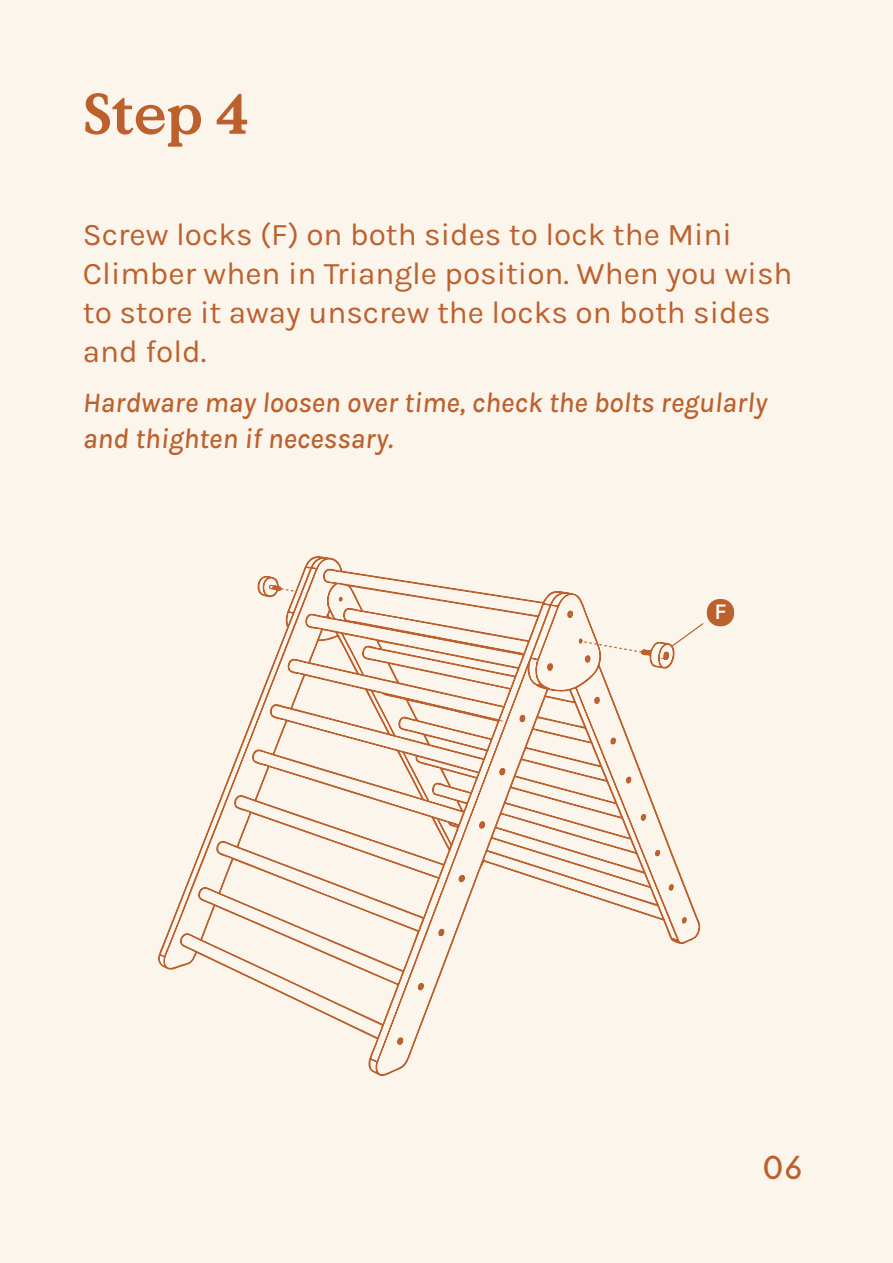
<style>
.page{position:relative;width:893px;height:1263px;background:#fcf5ec}
.page>*{position:absolute;margin:0;border:0;box-sizing:border-box;transform-origin:0 0}
.t1{font:700 57px "Value Serif Pro";color:#bc612d}
.t2{font:500 33px "Simpel";color:#bc612d}
.t3{font:31.5px/39px "Karla";color:#bc612d}
.t4{font:italic 500 28.5px/36px "Karla";color:#bc612d}
.t5{font:600 22.5px "Karla";color:#fff}
</style>
<div class="page">
<svg style="left:159px;top:556px;width:542px;height:520px"></svg>
<svg style="left:158px;top:953px;width:11px;height:15px"></svg>
<svg style="left:338px;top:596px;width:5px;height:6px"></svg>
<svg style="left:368px;top:624px;width:157px;height:32px"></svg>
<svg style="left:388px;top:694px;width:111px;height:27px"></svg>
<svg style="left:482px;top:859px;width:3px;height:6px"></svg>
<svg style="left:458px;top:874px;width:9px;height:9px"></svg>
<svg style="left:416px;top:982px;width:9px;height:9px"></svg>
<svg style="left:593px;top:696px;width:7px;height:8px"></svg>
<svg style="left:610px;top:737px;width:6px;height:8px"></svg>
<svg style="left:625px;top:776px;width:8px;height:8px"></svg>
<svg style="left:638px;top:812px;width:9px;height:22px"></svg>
<svg style="left:654px;top:849px;width:7px;height:9px"></svg>
<svg style="left:668px;top:884px;width:6px;height:7px"></svg>
<svg style="left:682px;top:916px;width:5px;height:8px"></svg>
<svg style="left:394px;top:1035px;width:10px;height:10px"></svg>
<svg style="left:254px;top:573px;width:46px;height:43px"></svg>
<div style="left:707px;top:599px;width:27px;height:27px;background:#bc612d;border-radius:13px"></div>
<svg style="left:566px;top:610px;width:138px;height:60px"></svg>
<h1 class="t1" style="left:83px;top:80px;width:168px">Step 4</h1>
<p class="t3" style="left:83px;top:214px;width:711px">Screw locks (F) on both sides to lock the Mini Climber when in Triangle position. When you wish to store it away unscrew the locks on both sides and fold.</p>
<p class="t4" style="left:83px;top:384px;width:686px">Hardware may loosen over time, check the bolts regularly and thighten if necessary.</p>
<p class="t5" style="left:714px;top:597px;width:14px">F</p>
<p class="t2" style="left:763px;top:1147px;width:42px">06</p>
</div>
